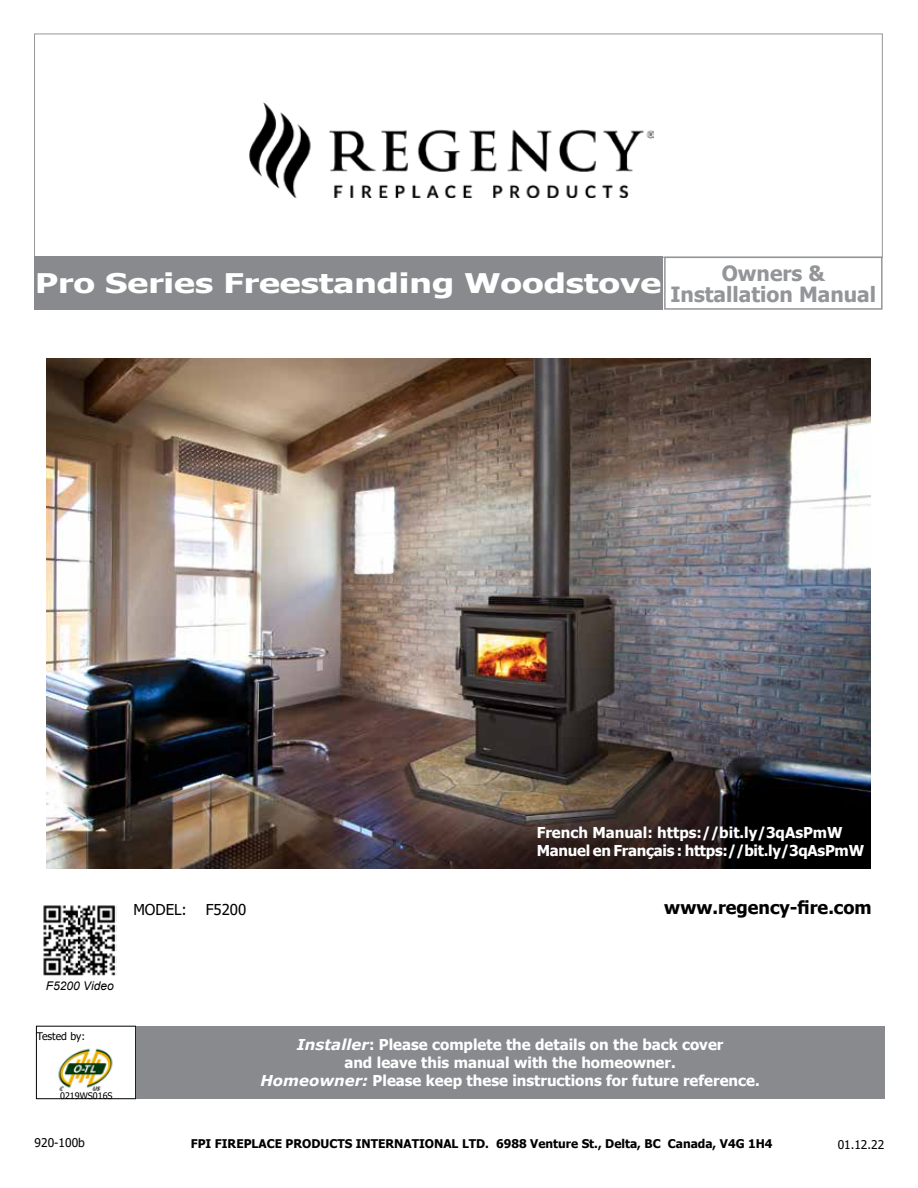
<style>
.page{position:relative;width:918px;height:1188px;background:#fff}
.page>*{position:absolute;margin:0;border:0;box-sizing:border-box;transform-origin:0 0}
.t1{font:700 27px "Tahoma";color:#fff;scale:1.3 1}
.t2{font:700 21px/21px "Tahoma";color:#939598;text-align:center}
.t3{font:700 18px "Tahoma";color:#000}
.t4{font:700 15px/18px "Tahoma";color:#fff;text-align:center}
.t5{font:700 15px/18px "Tahoma";letter-spacing:-.02em;color:#fff}
.t6{font:15px "Tahoma";color:#000}
.t7{font:700 12px "Tahoma";color:#000}
.t8{font:12px "Tahoma";color:#000}
.t9{font:italic 12px "Arial";color:#000}
.t10{font:10.5px "Tahoma";color:#000}
.t11{font:9px "Tahoma";color:#000}
.s1{font-family:"Verdana";font-style:italic}
</style>
<div class="page">
<div style="left:36px;top:1026px;width:100px;height:73px;border:1px solid #000"></div>
<div style="left:136px;top:1026px;width:748px;height:73px;background:#888a8d"></div>
<div style="left:34px;top:34px;width:849px;height:223px;border:1px solid #939598"></div>
<div style="left:664px;top:257px;width:219px;height:53px;border:2px solid #939598"></div>
<img style="left:46px;top:359px;width:825px;height:510px">
<img style="left:250px;top:103px;width:404px;height:94px">
<img style="left:43px;top:905px;width:74px;height:71px">
<div style="left:34px;top:257px;width:629px;height:53px;background:#888a8d"></div>
<img style="left:58px;top:1048px;width:55px;height:43px">
<h1 class="t1" style="left:35px;top:265px;width:483px">Pro Series Freestanding Woodstove</h1>
<h2 class="t2" style="left:671px;top:263px;width:207px">Owners &amp;<br>Installation Manual</h2>
<p class="t6" style="left:133px;top:899px;width:55px">MODEL:</p>
<p class="t6" style="left:206px;top:899px;width:42px">F5200</p>
<p class="t5" style="left:537px;top:824px;width:329px">French Manual: https://bit.ly/3qAsPmW<br>Manuel en Français : https://bit.ly/3qAsPmW</p>
<p class="t3" style="left:664px;top:895px;width:209px">www.regency-fire.com</p>
<p class="t9" style="left:46px;top:978px;width:69px">F5200 Video</p>
<p class="t10" style="left:37px;top:1029px;width:50px">Tested by:</p>
<p class="t11" style="left:60px;top:1090px;width:54px">0219WS016S</p>
<p class="t4" style="left:260px;top:1036px;width:501px"><span class="s1">Installer</span>: Please complete the details on the back cover<br>and leave this manual with the homeowner.<br><span class="s1">Homeowner:</span> Please keep these instructions for future reference.</p>
<p class="t8" style="left:35px;top:1135px;width:52px">920-100b</p>
<p class="t7" style="left:191px;top:1136px;width:583px">FPI FIREPLACE PRODUCTS INTERNATIONAL LTD. 6988 Venture St., Delta, BC Canada, V4G 1H4</p>
<p class="t8" style="left:838px;top:1137px;width:48px">01.12.22</p>
</div>
